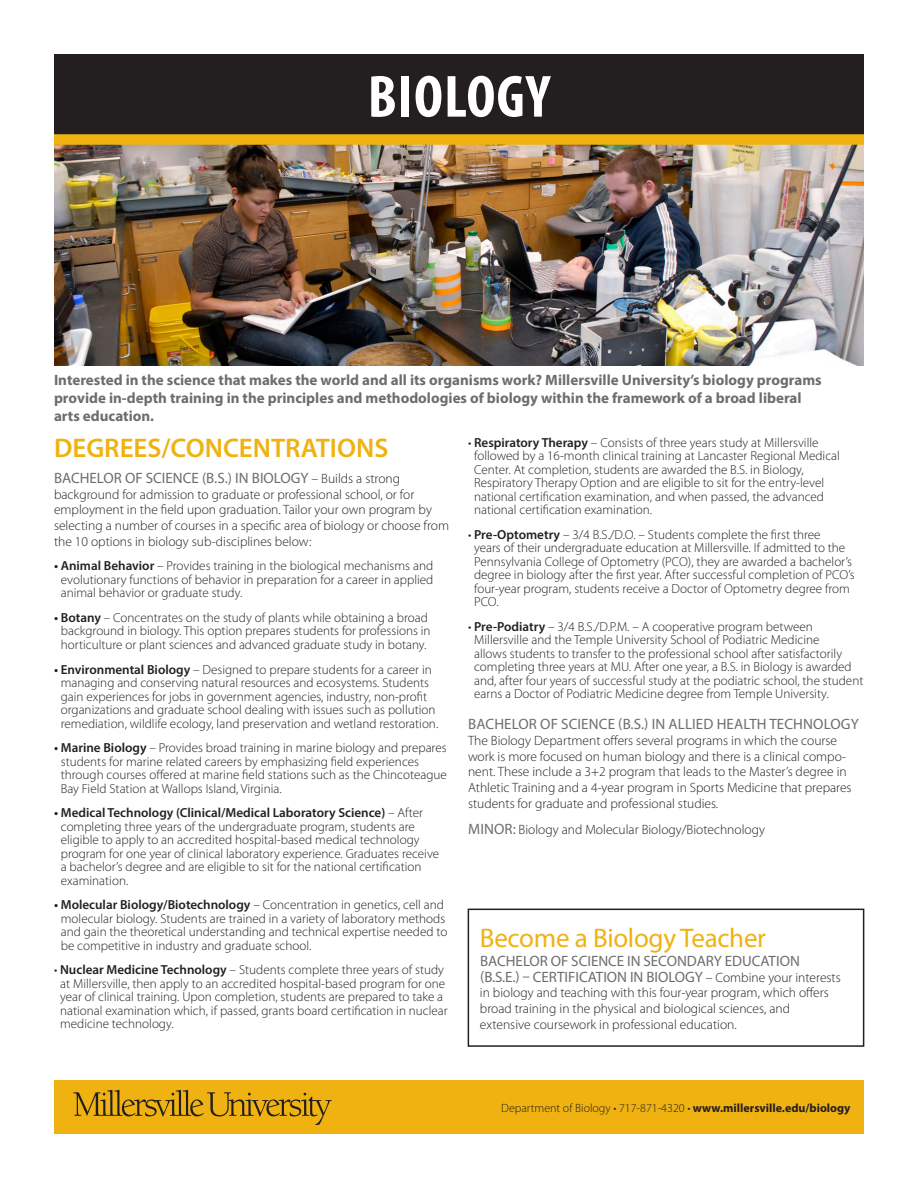
<style>
.page{position:relative;width:918px;height:1188px;background:#fff}
.page>*{position:absolute;margin:0;border:0;box-sizing:border-box;transform-origin:0 0}
.t1{font:700 condensed 60px "Myriad Pro";letter-spacing:.02em;color:#fff}
.Body_Title{font:600 27px "Myriad Pro";color:#efb211}
.Body_Subhead_1{font:27px "Myriad Pro";letter-spacing:-.01em;color:#efb211}
.t2{font:700 15px/18px "Myriad Pro";color:#6c6d70}
.Body_Subhead_1-2{font:15px/15.8px "Myriad Pro";color:#6c6d70}
.Body_Subhead_1-3{font:300 13.5px/15.8px "Myriad Pro";color:#231f20}
.Body_Subhead_1-4{font:300 13.2px/13.5px "Myriad Pro";color:#231f20}
.t3{font:300 12px "Myriad Pro";color:#231f20}
.s1{font-weight:300;font-size:13.5px;color:#231f20}
.s2{font-weight:600}
.s3{font-weight:400;font-size:15px;color:#6c6d70}
.s4{font-weight:700}
</style>
<div class="page">
<div style="left:54px;top:54px;width:810px;height:80px;background:#231f20"></div>
<img style="left:54px;top:145px;width:810px;height:220px">
<div style="left:54px;top:1081px;width:810px;height:53px;background:#efb211"></div>
<div style="left:54px;top:134px;width:810px;height:11px;background:#efb211"></div>
<svg style="left:73px;top:1090px;width:259px;height:35px"></svg>
<div style="left:468px;top:909px;width:396px;height:138px;border:2px solid #231f20"></div>
<p class="t1" style="left:368px;top:59px;width:184px">BIOLOGY</p>
<p class="t2" style="left:54px;top:371px;width:769px">Interested in the science that makes the world and all its organisms work? Millersville University’s biology programs provide in-depth training in the principles and methodologies of biology within the framework of a broad liberal arts education.</p>
<p class="Body_Title" style="left:54px;top:431px;width:336px">DEGREES/CONCENTRATIONS</p>
<p class="Body_Subhead_1-2" style="left:54px;top:470px;width:348px">BACHELOR OF SCIENCE (B.S.) IN BIOLOGY <span class="s1">– Builds a strong</span></p>
<p class="Body_Subhead_1-3" style="left:54px;top:486px;width:397px">background for admission to graduate or professional school, or for employment in the field upon graduation. Tailor your own program by selecting a number of courses in a specific area of biology or choose from the 10 options in biology sub-disciplines below:</p>
<p class="Body_Subhead_1-4" style="left:61px;top:559px;width:374px;text-align:justify;text-indent:-7px"><span class="s2">• Animal Behavior</span> – Provides training in the biological mechanisms and evolutionary functions of behavior in preparation for a career in applied animal behavior or graduate study.</p>
<p class="Body_Subhead_1-4" style="left:54px;top:611px;width:378px;text-align:center"><span class="s2">• Botany</span> – Concentrates on the study of plants while obtaining a broad background in biology. This option prepares students for professions in horticulture or plant sciences and advanced graduate study in botany.</p>
<p class="Body_Subhead_1-4" style="left:54px;top:662px;width:386px;text-align:center"><span class="s2">• Environmental Biology</span> – Designed to prepare students for a career in managing and conserving natural resources and ecosystems. Students gain experiences for jobs in government agencies, industry, non-profit organizations and graduate school dealing with issues such as pollution remediation, wildlife ecology, land preservation and wetland restoration.</p>
<p class="Body_Subhead_1-4" style="left:61px;top:741px;width:388px;text-indent:-7px"><span class="s2">• Marine Biology</span> – Provides broad training in marine biology and prepares students for marine related careers by emphasizing field experiences through courses offered at marine field stations such as the Chincoteague Bay Field Station at Wallops Island, Virginia.</p>
<p class="Body_Subhead_1-4" style="left:61px;top:806px;width:380px;text-indent:-7px"><span class="s2">• Medical Technology (Clinical/Medical Laboratory Science)</span> – After completing three years of the undergraduate program, students are eligible to apply to an accredited hospital-based medical technology program for one year of clinical laboratory experience. Graduates receive a bachelor’s degree and are eligible to sit for the national certification examination.</p>
<p class="Body_Subhead_1-4" style="left:61px;top:898px;width:388px;text-indent:-7px"><span class="s2">• Molecular Biology/Biotechnology</span> – Concentration in genetics, cell and molecular biology. Students are trained in a variety of laboratory methods and gain the theoretical understanding and technical expertise needed to be competitive in industry and graduate school.</p>
<p class="Body_Subhead_1-4" style="left:60px;top:963px;width:389px;text-indent:-6px">• <span class="s2">Nuclear Medicine Technology</span> – Students complete three years of study at Millersville, then apply to an accredited hospital-based program for one year of clinical training. Upon completion, students are prepared to take a national examination which, if passed, grants board certification in nuclear medicine technology.</p>
<p class="Body_Subhead_1-4" style="left:474px;top:435px;width:367px;text-indent:-6px">• <span class="s2">Respiratory Therapy</span> – Consists of three years study at Millersville followed by a 16-month clinical training at Lancaster Regional Medical Center. At completion, students are awarded the B.S. in Biology, Respiratory Therapy Option and are eligible to sit for the entry-level national certification examination, and when passed, the advanced national certification examination.</p>
<p class="Body_Subhead_1-4" style="left:474px;top:528px;width:382px;text-indent:-6px">• <span class="s2">Pre-Optometry</span> – 3/4 B.S./D.O. – Students complete the first three<br>years of their undergraduate education at Millersville. If admitted to the Pennsylvania College of Optometry (PCO), they are awarded a bachelor’s degree in biology after the first year. After successful completion of PCO’s four-year program, students receive a Doctor of Optometry degree from PCO.</p>
<p class="Body_Subhead_1-4" style="left:474px;top:620px;width:391px;text-indent:-6px">• <span class="s2">Pre-Podiatry</span> – 3/4 B.S./D.P.M. – A cooperative program between Millersville and the Temple University School of Podiatric Medicine<br>allows students to transfer to the professional school after satisfactorily completing three years at MU. After one year, a B.S. in Biology is awarded and, after four years of successful study at the podiatric school, the student earns a Doctor of Podiatric Medicine degree from Temple University.</p>
<p class="Body_Subhead_1-2" style="left:468px;top:716px;width:392px">BACHELOR OF SCIENCE (B.S.) IN ALLIED HEALTH TECHNOLOGY</p>
<p class="Body_Subhead_1-3" style="left:468px;top:732px;width:385px">The Biology Department offers several programs in which the course work is more focused on human biology and there is a clinical compo&shy;nent. These include a 3+2 program that leads to the Master’s degree in Athletic Training and a 4-year program in Sports Medicine that prepares students for graduate and professional studies.</p>
<p class="Body_Subhead_1-3" style="left:468px;top:821px;width:298px"><span class="s3">MINOR:</span> Biology and Molecular Biology/Biotechnology</p>
<p class="Body_Subhead_1" style="left:480px;top:921px;width:288px">Become a Biology Teacher</p>
<p class="Body_Subhead_1-2" style="left:480px;top:953px;width:362px">BACHELOR OF SCIENCE IN SECONDARY EDUCATION (B.S.E.) – CERTIFICATION IN BIOLOGY <span class="s1">– Combine your interests</span></p>
<p class="Body_Subhead_1-3" style="left:480px;top:985px;width:350px">in biology and teaching with this four-year program, which offers broad training in the physical and biological sciences, and extensive coursework in professional education.</p>
<p class="t3" style="left:501px;top:1101px;width:351px">Department of Biology • 717-871-4320 • <span class="s4">www.millersville.edu/biology</span></p>
</div>
